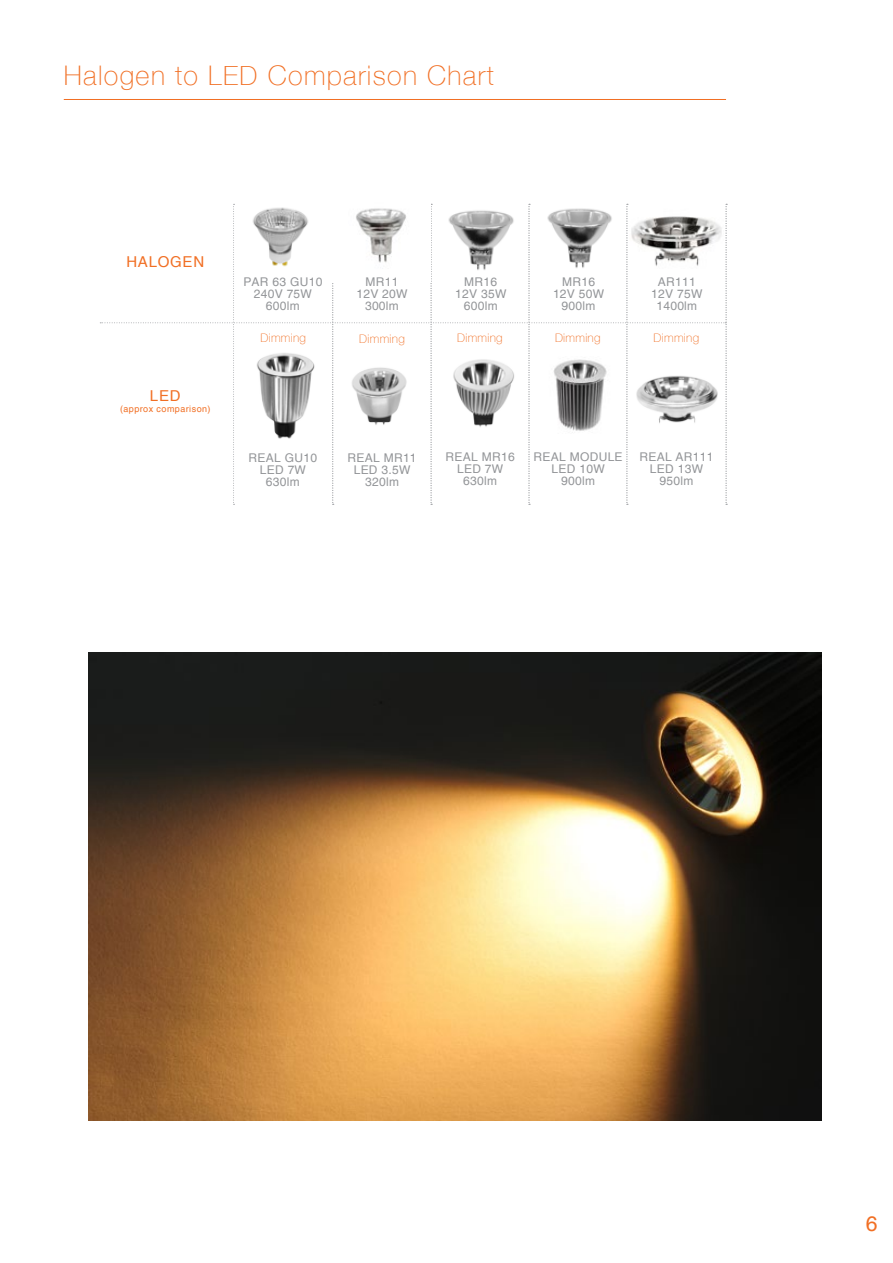
<style>
.page{position:relative;width:893px;height:1263px;background:#fff}
.page>*{position:absolute;margin:0;border:0;box-sizing:border-box;transform-origin:0 0}
.t1{font:100 27px "Helvetica Neue LT";letter-spacing:.05em;color:#f16f24}
.t2{font:21px "Helvetica";color:#f16f24}
.t3{font:15px "Helvetica";letter-spacing:.05em;color:#f16f24}
.t4{font:12px/12px "Helvetica";letter-spacing:.025em;color:#939598;text-align:center}
.t5{font:100 12px "Helvetica Neue LT";letter-spacing:.025em;color:#f16f24}
.t6{font:9px "Helvetica";letter-spacing:.05em;color:#f16f24}
</style>
<div class="page">
<svg style="left:100px;top:204px;width:627px;height:301px"></svg>
<img style="left:239px;top:346px;width:83px;height:99px">
<img style="left:541px;top:356px;width:77px;height:78px">
<img style="left:633px;top:358px;width:87px;height:82px">
<hr style="left:64px;top:99px;width:662px;height:1px;background:#f16f24">
<img style="left:438px;top:346px;width:83px;height:98px">
<img style="left:332px;top:204px;width:99px;height:78px">
<img style="left:336px;top:346px;width:83px;height:99px">
<img style="left:88px;top:652px;width:733px;height:468px">
<h1 class="t1" style="left:64px;top:60px;width:431px">Halogen to LED Comparison Chart</h1>
<p class="t3" style="left:126px;top:253px;width:79px">HALOGEN</p>
<p class="t3" style="left:150px;top:387px;width:32px">LED</p>
<p class="t6" style="left:120px;top:403px;width:92px">(approx comparison)</p>
<p class="t4" style="left:243px;top:276px;width:81px">PAR 63 GU10<br>240V 75W<br>600lm</p>
<p class="t4" style="left:455px;top:276px;width:53px">MR16<br>12V 35W<br>600lm</p>
<p class="t4" style="left:553px;top:276px;width:53px">MR16<br>12V 50W<br>900lm</p>
<p class="t4" style="left:651px;top:276px;width:53px">AR111<br>12V 75W<br>1400lm</p>
<p class="t4" style="left:356px;top:276px;width:53px">MR11<br>12V 20W<br>300lm</p>
<p class="t5" style="left:359px;top:332px;width:47px">Dimming</p>
<p class="t5" style="left:260px;top:331px;width:47px">Dimming</p>
<p class="t5" style="left:555px;top:331px;width:47px">Dimming</p>
<p class="t5" style="left:654px;top:331px;width:47px">Dimming</p>
<p class="t5" style="left:457px;top:331px;width:47px">Dimming</p>
<p class="t4" style="left:249px;top:452px;width:70px">REAL GU10<br>LED 7W<br>630lm</p>
<p class="t4" style="left:534px;top:452px;width:91px">REAL MODULE<br>LED 10W<br>900lm</p>
<p class="t4" style="left:639px;top:452px;width:76px">REAL AR111<br>LED 13W<br>950lm</p>
<p class="t4" style="left:446px;top:452px;width:71px">REAL MR16<br>LED 7W<br>630lm</p>
<p class="t4" style="left:348px;top:452px;width:71px">REAL MR11<br>LED 3.5W<br>320lm</p>
<h2 class="t2" style="left:866px;top:1212px;width:13px">6</h2>
</div>
